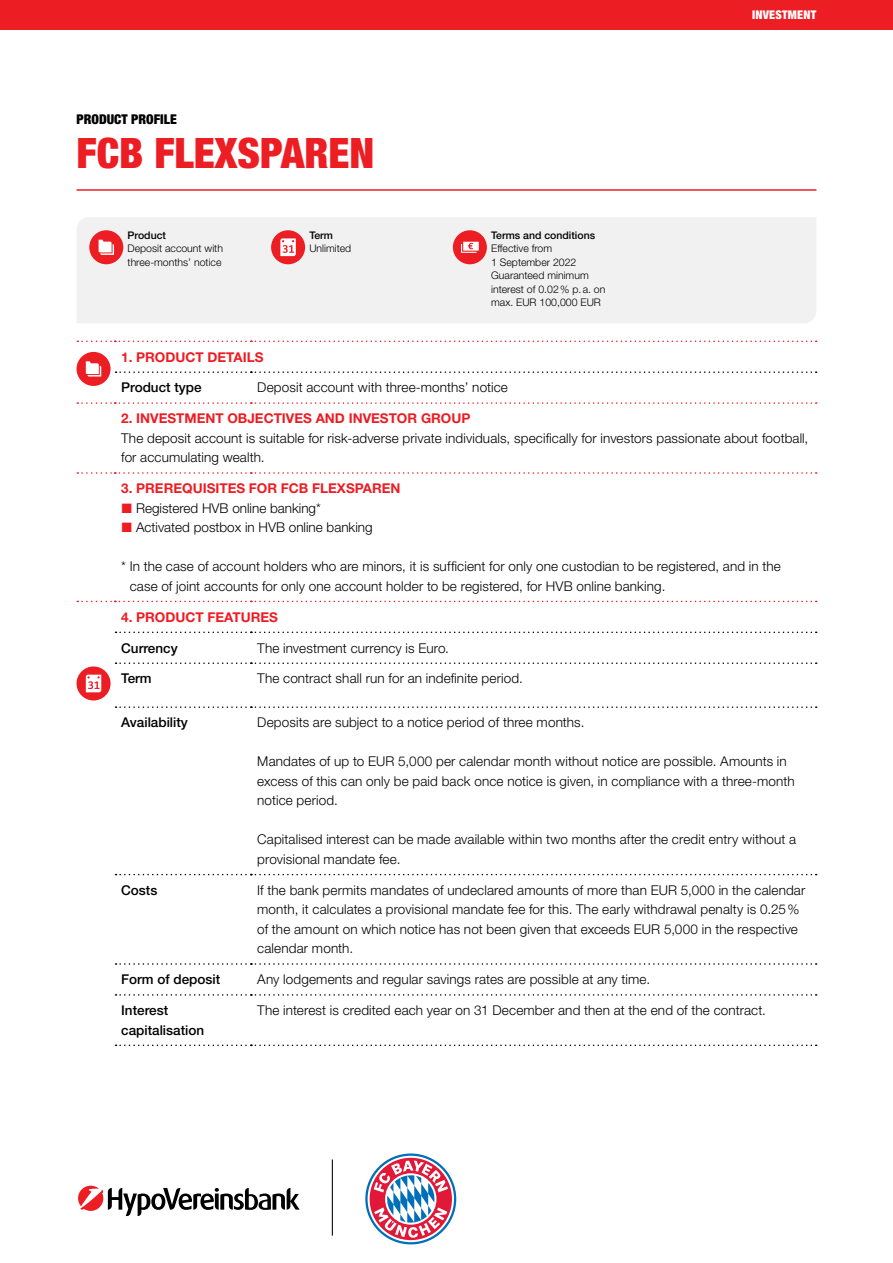
<style>
.page{position:relative;width:893px;height:1263px;background:#fff}
.page>*{position:absolute;margin:0;border:0;box-sizing:border-box;transform-origin:0 0}
.t1{font:900 condensed 42px "Helvetica Neue LT Std";color:#ed1d24}
.t2{font:300 13.5px/19.5px "Helvetica Neue LT Std";letter-spacing:.01em;color:#000}
.t3{font:700 13.5px "Helvetica Neue LT Std";color:#ed1d24}
.t4{font:500 13.5px/19.5px "Helvetica Neue LT Std";color:#000}
.t5{font:900 condensed 13.5px "Helvetica Neue LT Std";color:#000}
.t6{font:900 condensed 12px "Helvetica Neue LT Std";letter-spacing:.02em;color:#fff}
.t7{font:300 10.5px/13.5px "Helvetica Neue LT Std";color:#000}
.t8{font:500 10.5px "Helvetica Neue LT Std";color:#000}
</style>
<div class="page">
<div style="left:0;top:0;width:893px;height:30px;background:#ed1d24"></div>
<hr style="left:332px;top:1159px;width:1px;height:77px;background:#000">
<svg style="left:365px;top:1153px;width:91px;height:91px"></svg>
<svg style="left:370px;top:1158px;width:82px;height:82px"></svg>
<svg style="left:78px;top:1186px;width:222px;height:30px"></svg>
<hr style="left:77px;top:189px;width:739px;height:2px;background:#ed1d24">
<div style="left:77px;top:217px;width:739px;height:106px;background:#f1f1f2"></div>
<div style="left:89px;top:230px;width:34px;height:34px;background:#ed1d24;border-radius:50%"></div>
<svg style="left:99px;top:240px;width:15px;height:15px"></svg>
<div style="left:271px;top:230px;width:34px;height:34px;background:#ed1d24;border-radius:50%"></div>
<svg style="left:280px;top:238px;width:16px;height:18px"></svg>
<div style="left:453px;top:230px;width:34px;height:34px;background:#ed1d24;border-radius:50%"></div>
<svg style="left:461px;top:242px;width:18px;height:11px"></svg>
<svg style="left:77px;top:341px;width:740px;height:1px"></svg>
<svg style="left:116px;top:371px;width:701px;height:2px"></svg>
<svg style="left:77px;top:402px;width:740px;height:2px"></svg>
<svg style="left:77px;top:472px;width:740px;height:2px"></svg>
<svg style="left:77px;top:601px;width:740px;height:1px"></svg>
<svg style="left:116px;top:631px;width:701px;height:2px"></svg>
<svg style="left:116px;top:662px;width:701px;height:2px"></svg>
<svg style="left:116px;top:706px;width:701px;height:2px"></svg>
<svg style="left:116px;top:874px;width:701px;height:1px"></svg>
<svg style="left:116px;top:963px;width:701px;height:2px"></svg>
<svg style="left:116px;top:994px;width:701px;height:2px"></svg>
<svg style="left:116px;top:1044px;width:701px;height:2px"></svg>
<div style="left:77px;top:352px;width:34px;height:34px;background:#ed1d24;border-radius:50%"></div>
<svg style="left:86px;top:361px;width:15px;height:15px"></svg>
<svg style="left:77px;top:666px;width:34px;height:34px"></svg>
<svg style="left:86px;top:675px;width:15px;height:17px"></svg>
<p class="t5" style="left:77px;top:111px;width:101px">PRODUCT PROFILE</p>
<h1 class="t1" style="left:77px;top:127px;width:275px">FCB FLEXSPAREN</h1>
<p class="t8" style="left:128px;top:229px;width:40px">Product</p>
<p class="t7" style="left:128px;top:242px;width:97px">Deposit account with three-months’ notice</p>
<p class="t8" style="left:309px;top:229px;width:25px">Term</p>
<p class="t7" style="left:309px;top:242px;width:43px">Unlimited</p>
<p class="t8" style="left:491px;top:229px;width:106px">Terms and conditions</p>
<p class="t7" style="left:491px;top:242px;width:116px">Effective from<br>1 September 2022<br>Guaranteed minimum interest of 0.02% p.a. on max. EUR 100,000 EUR</p>
<p class="t6" style="left:752px;top:8px;width:66px">INVESTMENT</p>
<p class="t3" style="left:121px;top:348px;width:144px">1. PRODUCT DETAILS</p>
<p class="t4" style="left:121px;top:378px;width:82px">Product type</p>
<p class="t2" style="left:257px;top:378px;width:252px">Deposit account with three-months’ notice</p>
<p class="t3" style="left:121px;top:410px;width:351px">2. INVESTMENT OBJECTIVES AND INVESTOR GROUP</p>
<p class="t2" style="left:121px;top:428px;width:689px">The deposit account is suitable for risk-adverse private individuals, specifically for investors passionate about football, for accumulating wealth.</p>
<p class="t3" style="left:121px;top:480px;width:281px">3. PREREQUISITES FOR FCB FLEXSPAREN</p>
<p class="t2" style="left:136px;top:498px;width:238px">Registered HVB online banking*<br>Activated postbox in HVB online banking</p>
<p class="t2" style="left:130px;top:556px;width:653px;text-indent:-9px">* In the case of account holders who are minors, it is sufficient for only one custodian to be registered, and in the case of joint accounts for only one account holder to be registered, for HVB online banking.</p>
<p class="t3" style="left:121px;top:608px;width:158px">4. PRODUCT FEATURES</p>
<p class="t4" style="left:121px;top:638px;width:58px">Currency</p>
<p class="t2" style="left:257px;top:638px;width:193px">The investment currency is Euro.</p>
<p class="t4" style="left:121px;top:669px;width:32px">Term</p>
<p class="t2" style="left:257px;top:669px;width:267px">The contract shall run for an indefinite period.</p>
<p class="t4" style="left:121px;top:713px;width:68px">Availability</p>
<p class="t2" style="left:257px;top:713px;width:329px">Deposits are subject to a notice period of three months.</p>
<p class="t2" style="left:257px;top:752px;width:539px">Mandates of up to EUR 5,000 per calendar month without notice are possible. Amounts in excess of this can only be paid back once notice is given, in compliance with a three-month notice period.</p>
<p class="t2" style="left:257px;top:830px;width:540px">Capitalised interest can be made available within two months after the credit entry without a provisional mandate fee.</p>
<p class="t4" style="left:121px;top:880px;width:38px">Costs</p>
<p class="t2" style="left:257px;top:880px;width:550px">If the bank permits mandates of undeclared amounts of more than EUR 5,000 in the calendar month, it calculates a provisional mandate fee for this. The early withdrawal penalty is 0.25% of the amount on which notice has not been given that exceeds EUR 5,000 in the respective calendar month.</p>
<p class="t4" style="left:121px;top:969px;width:101px">Form of deposit</p>
<p class="t2" style="left:257px;top:969px;width:394px">Any lodgements and regular savings rates are possible at any time.</p>
<p class="t4" style="left:121px;top:1000px;width:85px">Interest capitalisation</p>
<p class="t2" style="left:257px;top:1000px;width:510px">The interest is credited each year on 31 December and then at the end of the contract.</p>
</div>
